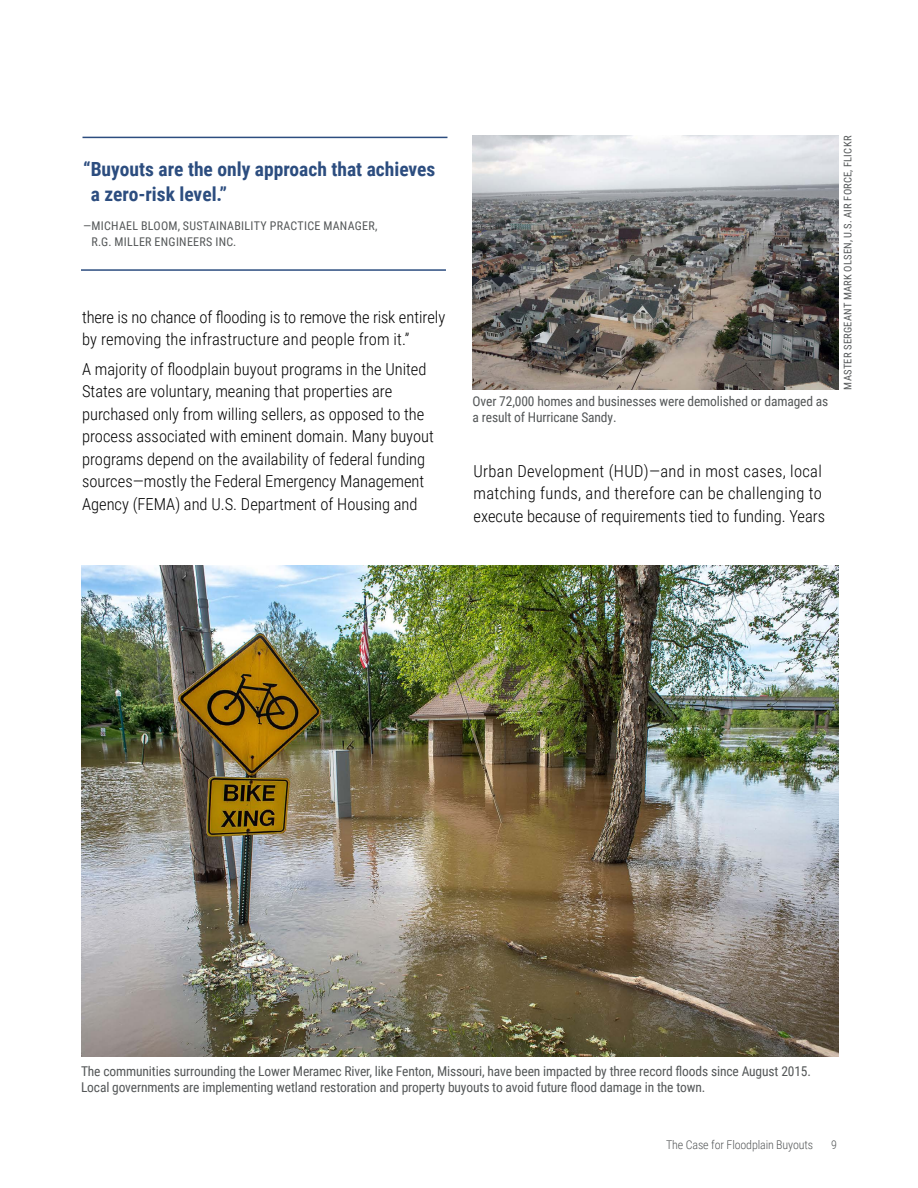
<style>
.page{position:relative;width:918px;height:1188px;background:#fff}
.page>*{position:absolute;margin:0;border:0;box-sizing:border-box;transform-origin:0 0}
.t1{font:700 19.5px/25.5px "Roboto Condensed";color:#2c4d7f}
.t2{font:300 16.5px/22.5px "Roboto Condensed";color:#000}
.t3{font:300 16.5px/22.5px "Roboto Condensed";letter-spacing:.02em;color:#000}
.t4{font:13.5px/16.5px "Roboto Condensed";letter-spacing:-.01em;color:#545758}
.t5{font:12px/16.5px "Roboto Condensed";letter-spacing:.025em;color:#545758}
.t6{font:300 12px "Roboto Condensed";letter-spacing:-.01em;color:#545758}
.t7{font:10.5px "Roboto Condensed";letter-spacing:.025em;color:#545758}
</style>
<div class="page">
<img style="left:81px;top:566px;width:757px;height:491px">
<hr style="left:82px;top:137px;width:365px;height:1px;background:#2c4d7f">
<hr style="left:81px;top:269px;width:365px;height:2px;background:#2c4d7f">
<img style="left:473px;top:135px;width:365px;height:255px">
<p class="t1" style="left:91px;top:155px;width:346px;text-indent:-8px">“Buyouts are the only approach that achieves a zero-risk level.”</p>
<p class="t5" style="left:92px;top:217px;width:287px;text-indent:-8px">—MICHAEL BLOOM, SUSTAINABILITY PRACTICE MANAGER,<br>R.G. MILLER ENGINEERS INC.</p>
<p class="t2" style="left:82px;top:305px;width:365px">there is no chance of flooding is to remove the risk entirely by removing the infrastructure and people from it.”</p>
<p class="t2" style="left:82px;top:357px;width:353px">A majority of floodplain buyout programs in the United States are voluntary, meaning that properties are purchased only from willing sellers, as opposed to the process associated with eminent domain. Many buyout programs depend on the availability of federal funding sources—mostly the Federal Emergency Management Agency (FEMA) and U.S. Department of Housing and</p>
<p class="t4" style="left:473px;top:392px;width:357px">Over 72,000 homes and businesses were demolished or damaged as a result of Hurricane Sandy.</p>
<p class="t3" style="left:474px;top:459px;width:353px">Urban Development (HUD)—and in most cases, local matching funds, and therefore can be challenging to execute because of requirements tied to funding. Years</p>
<p class="t7" style="left:840px;top:390px;width:255px;rotate:-90deg">MASTER SERGEANT MARK OLSEN, U.S. AIR FORCE, FLICKR</p>
<p class="t4" style="left:81px;top:1062px;width:732px">The communities surrounding the Lower Meramec River, like Fenton, Missouri, have been impacted by three record floods since August 2015.<br>Local governments are implementing wetland restoration and property buyouts to avoid future flood damage in the town.</p>
<p class="t6" style="left:666px;top:1136px;width:149px">The Case for Floodplain Buyouts</p>
<p class="t6" style="left:831px;top:1136px;width:7px">9</p>
</div>
